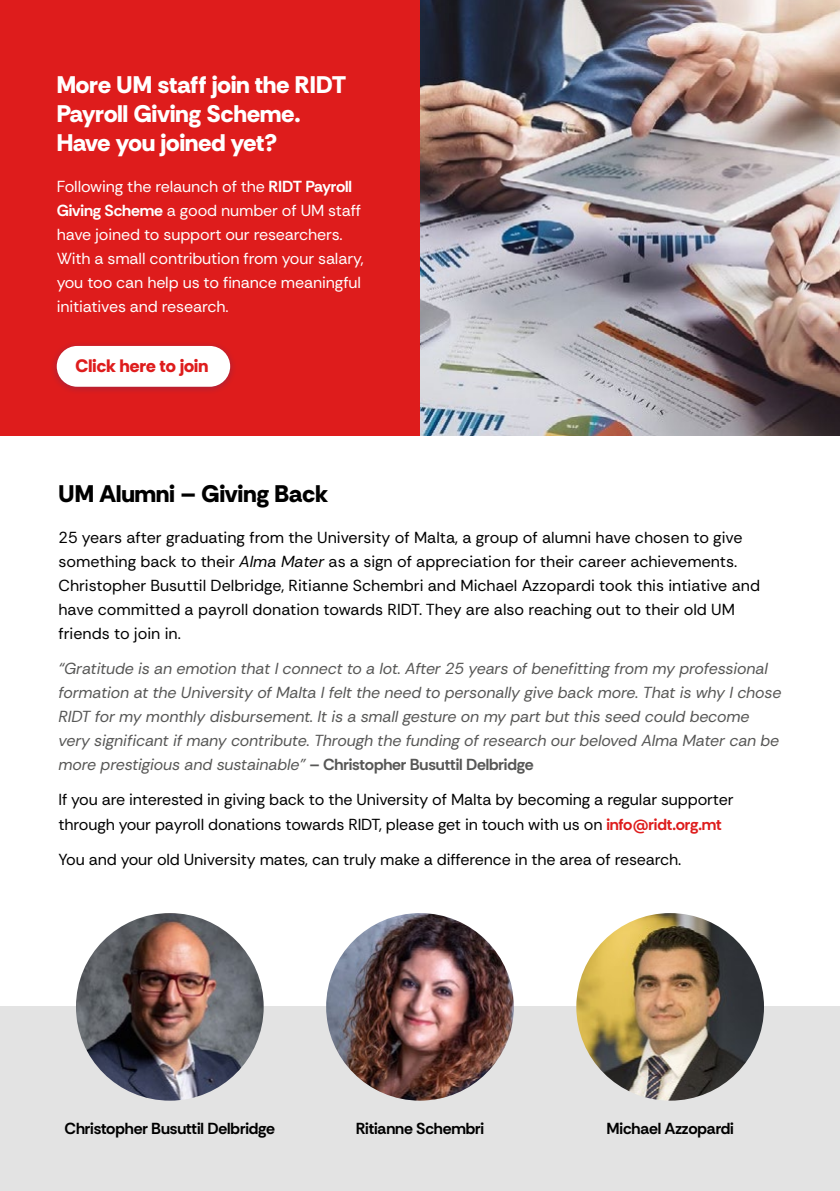
<style>
.page{position:relative;width:840px;height:1191px;background:#fff}
.page>*{position:absolute;margin:0;border:0;box-sizing:border-box;transform-origin:0 0}
.t1{font:800 24px/28.8px "Rethink Sans";letter-spacing:.01em;color:#fff}
.t2{font:800 24px "Rethink Sans";letter-spacing:.01em;color:#000}
.t3{font:800 18px "Rethink Sans";letter-spacing:.01em;color:#de1c1c}
.t4{font:16px/24px "Rethink Sans";letter-spacing:-.01em;color:#000}
.t5{font:italic 16px/24px "Rethink Sans";letter-spacing:-.01em;color:#575756}
.t6{font:16px/24px "Rethink Sans";letter-spacing:-.01em;color:#fff}
.t7{font:700 16px "Rethink Sans";letter-spacing:-.01em;color:#000}
.s1{font-weight:700}
.s2{font-style:italic}
.s3{font-weight:700;font-style:normal}
.s4{font-weight:700;color:#de1c1c}
</style>
<div class="page">
<div style="left:0;top:1007px;width:839px;height:184px;background:#e3e3e3"></div>
<div style="left:0;top:0;width:839px;height:435px;background:#de1c1c"></div>
<img style="left:76px;top:913px;width:187px;height:187px;border-radius:94px">
<img style="left:326px;top:913px;width:187px;height:187px;border-radius:94px">
<img style="left:576px;top:913px;width:187px;height:187px;border-radius:94px">
<div style="left:50px;top:340px;width:186px;height:54px;background:#283583;opacity:.3"></div>
<div style="left:57px;top:346px;width:173px;height:41px;background:#fff;border-radius:20px"></div>
<img style="left:420px;top:0;width:419px;height:435px">
<h1 class="t1" style="left:57px;top:71px;width:291px">More UM staff join the RIDT<br>Payroll Giving Scheme.<br>Have you joined yet?</h1>
<p class="t6" style="left:57px;top:174px;width:308px">Following the relaunch of the <span class="s1">RIDT Payroll Giving Scheme</span> a good number of UM staff have joined to support our researchers.<br>With a small contribution from your salary, you too can help us to finance meaningful initiatives and research.</p>
<p class="t3" style="left:75px;top:355px;width:134px">Click here to join</p>
<h1 class="t2" style="left:58px;top:478px;width:271px">UM Alumni – Giving Back</h1>
<p class="t4" style="left:58px;top:525px;width:702px">25 years after graduating from the University of Malta, a group of alumni have chosen to give something back to their <span class="s2">Alma Mater</span> as a sign of appreciation for their career achievements.<br>Christopher Busuttil Delbridge, Ritianne Schembri and Michael Azzopardi took this intiative and have committed a payroll donation towards RIDT. They are also reaching out to their old UM friends to join in.</p>
<p class="t5" style="left:58px;top:656px;width:724px">“Gratitude is an emotion that I connect to a lot. After 25 years of benefitting from my professional formation at the University of Malta I felt the need to personally give back more. That is why I chose RIDT for my monthly disbursement. It is a small gesture on my part but this seed could become very significant if many contribute. Through the funding of research our beloved Alma Mater can be more prestigious and sustainable” <span class="s3">– Christopher Busuttil Delbridge</span></p>
<p class="t4" style="left:58px;top:788px;width:676px">If you are interested in giving back to the University of Malta by becoming a regular supporter through your payroll donations towards RIDT, please get in touch with us on <span class="s4">info@ridt.org.mt</span></p>
<p class="t4" style="left:58px;top:847px;width:624px">You and your old University mates, can truly make a difference in the area of research.</p>
<p class="t7" style="left:64px;top:1118px;width:212px">Christopher Busuttil Delbridge</p>
<p class="t7" style="left:355px;top:1118px;width:130px">Ritianne Schembri</p>
<p class="t7" style="left:606px;top:1118px;width:129px">Michael Azzopardi</p>
</div>
